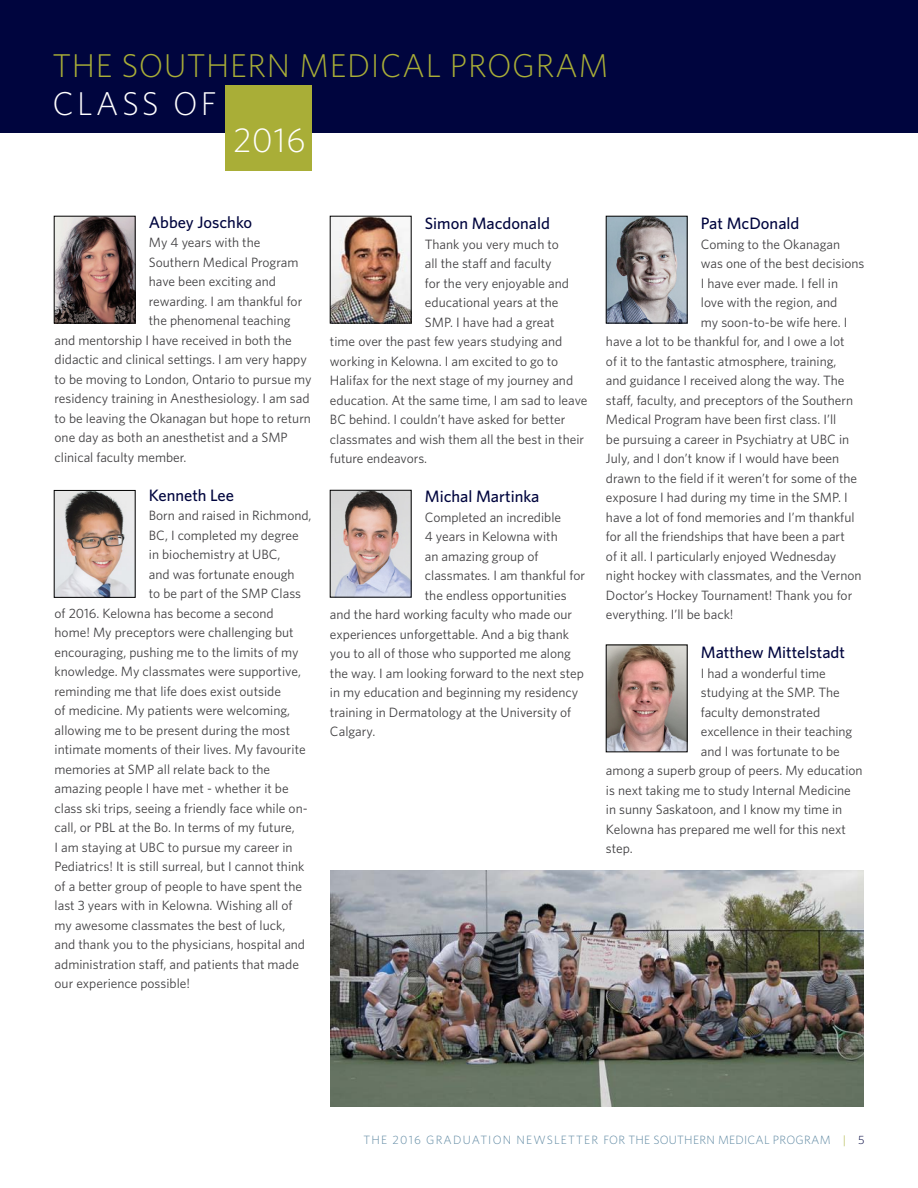
<style>
.page{position:relative;width:918px;height:1188px;background:#fff}
.page>*{position:absolute;margin:0;border:0;box-sizing:border-box;transform-origin:0 0}
.t1{font:300 34.5px "Whitney";color:#fff}
.t2{font:300 33px "Whitney";letter-spacing:.02em;color:#a9ae37}
.t3{font:300 33px "Whitney";letter-spacing:.1em;color:#fff}
.t4{font:500 16.5px "Whitney";color:#00053e}
.t5{font:13.5px "Whitney";color:#414042}
.t6{font:300 12px "Whitney";letter-spacing:.02em;color:#5d87a1}
.s1{color:#a9ae37}
.s2{color:#00053e}
</style>
<div class="page">
<img style="left:56px;top:492px;width:77px;height:104px">
<div style="left:54px;top:490px;width:81px;height:108px;border:1px solid #000"></div>
<div style="left:0;top:0;width:918px;height:133px;background:#00053e"></div>
<div style="left:225px;top:85px;width:87px;height:86px;background:#a9ae37"></div>
<img style="left:332px;top:492px;width:77px;height:103px">
<img style="left:608px;top:218px;width:77px;height:103px">
<div style="left:606px;top:216px;width:81px;height:107px;border:1px solid #000"></div>
<img style="left:608px;top:647px;width:77px;height:103px">
<img style="left:332px;top:218px;width:77px;height:103px">
<img style="left:56px;top:218px;width:77px;height:103px">
<div style="left:54px;top:216px;width:81px;height:107px;border:1px solid #000"></div>
<img style="left:330px;top:870px;width:534px;height:237px">
<h2 class="t2" style="left:52px;top:44px;width:558px">THE SOUTHERN MEDICAL PROGRAM</h2>
<h2 class="t3" style="left:52px;top:81px;width:166px">CLASS OF</h2>
<h1 class="t1" style="left:233px;top:117px;width:74px">2016</h1>
<p class="t4" style="left:149px;top:211px;width:105px">Abbey Joschko</p>
<p class="t5" style="left:149px;top:234px;width:113px">My 4 years with the</p>
<p class="t5" style="left:149px;top:253px;width:151px">Southern Medical Program</p>
<p class="t5" style="left:149px;top:273px;width:129px">have been exciting and</p>
<p class="t5" style="left:149px;top:292px;width:155px">rewarding. I am thankful for</p>
<p class="t5" style="left:149px;top:312px;width:143px">the phenomenal teaching</p>
<p class="t5" style="left:55px;top:331px;width:239px">and mentorship I have received in both the</p>
<p class="t5" style="left:55px;top:351px;width:254px">didactic and clinical settings. I am very happy</p>
<p class="t5" style="left:55px;top:370px;width:258px">to be moving to London, Ontario to pursue my</p>
<p class="t5" style="left:55px;top:389px;width:256px">residency training in Anesthesiology. I am sad</p>
<p class="t5" style="left:55px;top:409px;width:258px">to be leaving the Okanagan but hope to return</p>
<p class="t5" style="left:55px;top:428px;width:235px">one day as both an anesthetist and a SMP</p>
<p class="t5" style="left:55px;top:448px;width:133px">clinical faculty member.</p>
<p class="t4" style="left:149px;top:484px;width:87px">Kenneth Lee</p>
<p class="t5" style="left:149px;top:507px;width:164px">Born and raised in Richmond,</p>
<p class="t5" style="left:149px;top:526px;width:152px">BC, I completed my degree</p>
<p class="t5" style="left:149px;top:546px;width:133px">in biochemistry at UBC,</p>
<p class="t5" style="left:149px;top:565px;width:147px">and was fortunate enough</p>
<p class="t5" style="left:149px;top:585px;width:154px">to be part of the SMP Class</p>
<p class="t5" style="left:55px;top:604px;width:221px">of 2016. Kelowna has become a second</p>
<p class="t5" style="left:55px;top:624px;width:241px">home! My preceptors were challenging but</p>
<p class="t5" style="left:55px;top:643px;width:245px">encouraging, pushing me to the limits of my</p>
<p class="t5" style="left:55px;top:662px;width:248px">knowledge. My classmates were supportive,</p>
<p class="t5" style="left:55px;top:682px;width:228px">reminding me that life does exist outside</p>
<p class="t5" style="left:55px;top:701px;width:237px">of medicine. My patients were welcoming,</p>
<p class="t5" style="left:55px;top:721px;width:237px">allowing me to be present during the most</p>
<p class="t5" style="left:55px;top:740px;width:253px">intimate moments of their lives. My favourite</p>
<p class="t5" style="left:55px;top:760px;width:217px">memories at SMP all relate back to the</p>
<p class="t5" style="left:55px;top:779px;width:236px">amazing people I have met - whether it be</p>
<p class="t5" style="left:55px;top:799px;width:255px">class ski trips, seeing a friendly face while on-</p>
<p class="t5" style="left:55px;top:818px;width:242px">call, or PBL at the Bo. In terms of my future,</p>
<p class="t5" style="left:55px;top:838px;width:240px">I am staying at UBC to pursue my career in</p>
<p class="t5" style="left:55px;top:857px;width:251px">Pediatrics! It is still surreal, but I cannot think</p>
<p class="t5" style="left:55px;top:877px;width:249px">of a better group of people to have spent the</p>
<p class="t5" style="left:55px;top:896px;width:239px">last 3 years with in Kelowna. Wishing all of</p>
<p class="t5" style="left:55px;top:916px;width:232px">my awesome classmates the best of luck,</p>
<p class="t5" style="left:55px;top:935px;width:252px">and thank you to the physicians, hospital and</p>
<p class="t5" style="left:55px;top:955px;width:246px">administration staff, and patients that made</p>
<p class="t5" style="left:55px;top:974px;width:137px">our experience possible!</p>
<p class="t4" style="left:425px;top:213px;width:127px">Simon Macdonald</p>
<p class="t5" style="left:425px;top:235px;width:136px">Thank you very much to</p>
<p class="t5" style="left:425px;top:255px;width:128px">all the staff and faculty</p>
<p class="t5" style="left:425px;top:274px;width:146px">for the very enjoyable and</p>
<p class="t5" style="left:425px;top:294px;width:135px">educational years at the</p>
<p class="t5" style="left:425px;top:313px;width:131px">SMP. I have had a great</p>
<p class="t5" style="left:330px;top:333px;width:234px">time over the past few years studying and</p>
<p class="t5" style="left:330px;top:352px;width:230px">working in Kelowna. I am excited to go to</p>
<p class="t5" style="left:330px;top:371px;width:245px">Halifax for the next stage of my journey and</p>
<p class="t5" style="left:330px;top:391px;width:259px">education. At the same time, I am sad to leave</p>
<p class="t5" style="left:330px;top:410px;width:237px">BC behind. I couldn’t have asked for better</p>
<p class="t5" style="left:330px;top:430px;width:256px">classmates and wish them all the best in their</p>
<p class="t5" style="left:330px;top:449px;width:99px">future endeavors.</p>
<p class="t4" style="left:425px;top:486px;width:116px">Michal Martinka</p>
<p class="t5" style="left:425px;top:508px;width:138px">Completed an incredible</p>
<p class="t5" style="left:425px;top:528px;width:134px">4 years in Kelowna with</p>
<p class="t5" style="left:425px;top:547px;width:115px">an amazing group of</p>
<p class="t5" style="left:425px;top:567px;width:162px">classmates. I am thankful for</p>
<p class="t5" style="left:425px;top:586px;width:143px">the endless opportunities</p>
<p class="t5" style="left:330px;top:606px;width:244px">and the hard working faculty who made our</p>
<p class="t5" style="left:330px;top:625px;width:241px">experiences unforgettable. And a big thank</p>
<p class="t5" style="left:330px;top:644px;width:243px">you to all of those who supported me along</p>
<p class="t5" style="left:330px;top:664px;width:256px">the way. I am looking forward to the next step</p>
<p class="t5" style="left:330px;top:683px;width:250px">in my education and beginning my residency</p>
<p class="t5" style="left:330px;top:703px;width:243px">training in Dermatology at the University of</p>
<p class="t5" style="left:330px;top:722px;width:47px">Calgary.</p>
<p class="t4" style="left:701px;top:213px;width:100px">Pat McDonald</p>
<p class="t5" style="left:701px;top:235px;width:141px">Coming to the Okanagan</p>
<p class="t5" style="left:701px;top:255px;width:165px">was one of the best decisions</p>
<p class="t5" style="left:701px;top:274px;width:139px">I have ever made. I fell in</p>
<p class="t5" style="left:701px;top:294px;width:138px">love with the region, and</p>
<p class="t5" style="left:701px;top:313px;width:148px">my soon-to-be wife here. I</p>
<p class="t5" style="left:606px;top:333px;width:240px">have a lot to be thankful for, and I owe a lot</p>
<p class="t5" style="left:606px;top:352px;width:232px">of it to the fantastic atmosphere, training,</p>
<p class="t5" style="left:606px;top:371px;width:240px">and guidance I received along the way. The</p>
<p class="t5" style="left:606px;top:391px;width:249px">staff, faculty, and preceptors of the Southern</p>
<p class="t5" style="left:606px;top:410px;width:232px">Medical Program have been first class. I’ll</p>
<p class="t5" style="left:606px;top:430px;width:245px">be pursuing a career in Psychiatry at UBC in</p>
<p class="t5" style="left:606px;top:449px;width:235px">July, and I don’t know if I would have been</p>
<p class="t5" style="left:606px;top:469px;width:253px">drawn to the field if it weren’t for some of the</p>
<p class="t5" style="left:606px;top:488px;width:243px">exposure I had during my time in the SMP. I</p>
<p class="t5" style="left:606px;top:508px;width:250px">have a lot of fond memories and I’m thankful</p>
<p class="t5" style="left:606px;top:527px;width:240px">for all the friendships that have been a part</p>
<p class="t5" style="left:606px;top:547px;width:232px">of it all. I particularly enjoyed Wednesday</p>
<p class="t5" style="left:606px;top:566px;width:257px">night hockey with classmates, and the Vernon</p>
<p class="t5" style="left:606px;top:586px;width:248px">Doctor’s Hockey Tournament! Thank you for</p>
<p class="t5" style="left:606px;top:605px;width:129px">everything. I’ll be back!</p>
<p class="t4" style="left:701px;top:642px;width:146px">Matthew Mittelstadt</p>
<p class="t5" style="left:701px;top:664px;width:126px">I had a wonderful time</p>
<p class="t5" style="left:701px;top:684px;width:140px">studying at the SMP. The</p>
<p class="t5" style="left:701px;top:703px;width:121px">faculty demonstrated</p>
<p class="t5" style="left:701px;top:723px;width:153px">excellence in their teaching</p>
<p class="t5" style="left:701px;top:742px;width:141px">and I was fortunate to be</p>
<p class="t5" style="left:606px;top:762px;width:258px">among a superb group of peers. My education</p>
<p class="t5" style="left:606px;top:781px;width:246px">is next taking me to study Internal Medicine</p>
<p class="t5" style="left:606px;top:800px;width:238px">in sunny Saskatoon, and I know my time in</p>
<p class="t5" style="left:606px;top:820px;width:241px">Kelowna has prepared me well for this next</p>
<p class="t5" style="left:606px;top:839px;width:28px">step.</p>
<p class="t6" style="left:364px;top:1131px;width:502px">THE 2016 GRADUATION NEWSLETTER FOR THE SOUTHERN MEDICAL PROGRAM <span class="s1">|</span> <span class="s2">5</span></p>
</div>
